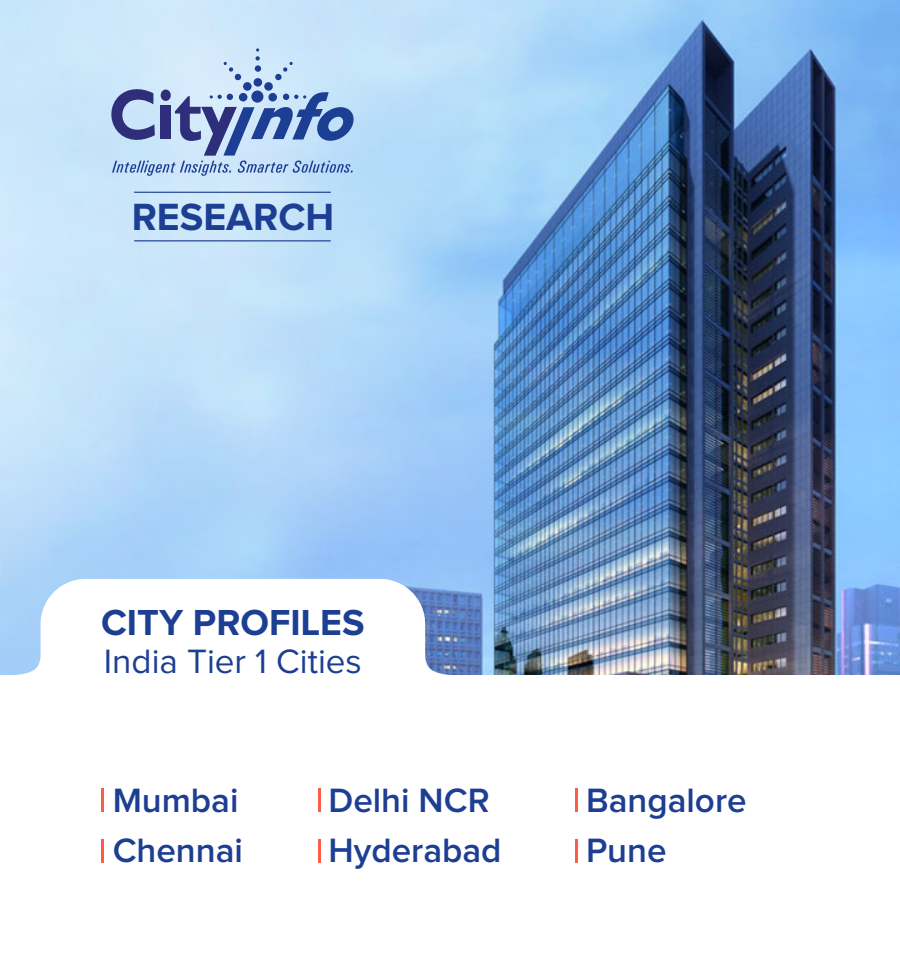
<style>
.page{position:relative;width:900px;height:959px;background:#fff}
.page>*{position:absolute;margin:0;border:0;box-sizing:border-box;transform-origin:0 0}
.t1{font:700 39.25px "Proxima Nova";color:#1c3e93}
.t2{font:700 37.5px "Proxima Nova";color:#1c3e93}
.t3{font:600 35px "Proxima Nova";color:#1c3e93}
.t4{font:35px "Proxima Nova";color:#1c3e93}
</style>
<div class="page">
<img style="left:0;top:0;width:900px;height:675px">
<svg style="left:9px;top:579px;width:448px;height:96px"></svg>
<hr style="left:101px;top:788px;width:3px;height:24px;background:#fc5d47">
<hr style="left:101px;top:839px;width:3px;height:24px;background:#fc5d47">
<hr style="left:318px;top:788px;width:3px;height:24px;background:#fc5d47">
<hr style="left:318px;top:839px;width:3px;height:24px;background:#fc5d47">
<hr style="left:575px;top:788px;width:2px;height:24px;background:#fc5d47">
<hr style="left:575px;top:839px;width:2px;height:24px;background:#fc5d47">
<hr style="left:134px;top:192px;width:197px;height:1px;background:#1c3e93">
<hr style="left:134px;top:240px;width:197px;height:1px;background:#1c3e93">
<div style="left:254px;top:78px;width:8px;height:9px;background:#1c3e93;border-radius:50%"></div>
<div style="left:264px;top:82px;width:9px;height:9px;background:#1c3e93;border-radius:50%"></div>
<div style="left:243px;top:82px;width:9px;height:9px;background:#1c3e93;border-radius:50%"></div>
<div style="left:255px;top:65px;width:6px;height:7px;background:#1c3e93;border-radius:50%"></div>
<svg style="left:256px;top:48px;width:4px;height:13px"></svg>
<svg style="left:275px;top:62px;width:18px;height:19px"></svg>
<svg style="left:223px;top:62px;width:18px;height:19px"></svg>
<svg style="left:109px;top:87px;width:247px;height:89px"></svg>
<p class="t1" style="left:132px;top:199px;width:204px">RESEARCH</p>
<p class="t2" style="left:101px;top:605px;width:265px">CITY PROFILES</p>
<p class="t4" style="left:104px;top:645px;width:259px">India Tier 1 Cities</p>
<p class="t3" style="left:113px;top:784px;width:127px">Mumbai</p>
<p class="t3" style="left:329px;top:784px;width:163px">Delhi NCR</p>
<p class="t3" style="left:586px;top:784px;width:162px">Bangalore</p>
<p class="t3" style="left:113px;top:834px;width:132px">Chennai</p>
<p class="t3" style="left:329px;top:834px;width:175px">Hyderabad</p>
<p class="t3" style="left:586px;top:834px;width:82px">Pune</p>
</div>
